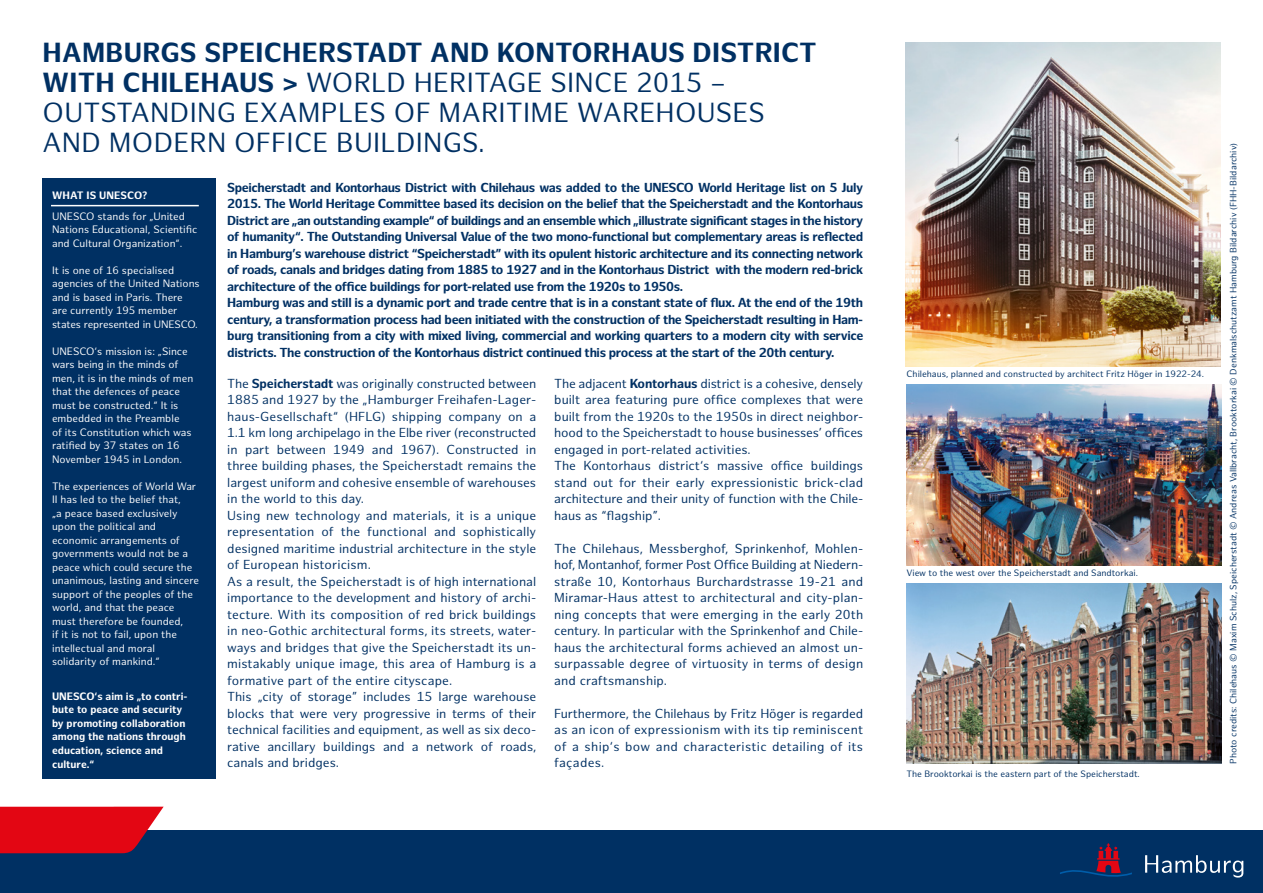
<style>
.page{position:relative;width:1263px;height:893px;background:#fff}
.page>*{position:absolute;margin:0;border:0;box-sizing:border-box;transform-origin:0 0}
.t1{font:27px/30px "Hamburg Sans";letter-spacing:.01em;color:#003063}
.t2{font:12.75px/16.5px "Hamburg Sans";color:#003063}
.t3{font:700 12.75px/16.5px "Hamburg Sans";letter-spacing:-.03em;color:#003063}
.t4{font:10.5px/13.5px "Hamburg Sans";color:#fff}
.t5{font:700 10.5px/13.5px "Hamburg Sans";color:#fff}
.t6{font:9px "Hamburg Sans";color:#003063}
.s1{font-weight:700}
</style>
<div class="page">
<div style="left:43px;top:179px;width:173px;height:600px;background:#003063"></div>
<hr style="left:51px;top:205px;width:148px;height:1px;background:#fff">
<img style="left:906px;top:43px;width:314px;height:324px">
<img style="left:906px;top:384px;width:315px;height:181px">
<img style="left:906px;top:583px;width:315px;height:181px">
<div style="left:0;top:830px;width:1263px;height:63px;background:#003063"></div>
<svg style="left:0;top:807px;width:164px;height:46px;background:#d20f1f"></svg>
<svg style="left:1060px;top:843px;width:72px;height:34px"></svg>
<svg style="left:1145px;top:855px;width:98px;height:23px"></svg>
<h1 class="t1" style="left:43px;top:38px;width:776px"><span class="s1">HAMBURGS SPEICHERSTADT AND KONTORHAUS DISTRICT WITH CHILEHAUS &gt;</span> WORLD HERITAGE SINCE 2015 – OUTSTANDING EXAMPLES OF MARITIME WAREHOUSES AND MODERN OFFICE BUILDINGS.</h1>
<p class="t5" style="left:52px;top:189px;width:97px">WHAT IS UNESCO?</p>
<p class="t4" style="left:52px;top:210px;width:147px">UNESCO stands for „United<br>Nations Educational, Scientific and Cultural Organization“.</p>
<p class="t4" style="left:52px;top:264px;width:149px">It is one of 16 specialised agencies of the United Nations and is based in Paris. There are currently 195 member states represented in UNESCO.</p>
<p class="t4" style="left:52px;top:345px;width:143px">UNESCO‘s mission is: „Since wars being in the minds of men, it is in the minds of men that the defences of peace must be constructed.“ It is embedded in the Preamble<br>of its Constitution which was ratified by 37 states on 16<br>November 1945 in London.</p>
<p class="t4" style="left:52px;top:480px;width:148px">The experiences of World War<br>II has led to the belief that,<br>„a peace based exclusively upon the political and economic arrangements of governments would not be a peace which could secure the unanimous, lasting and sincere support of the peoples of the world, and that the peace must therefore be founded,<br>if it is not to fail, upon the intellectual and moral solidarity of mankind.“</p>
<p class="t5" style="left:52px;top:690px;width:137px">UNESCO‘s aim is „to contri&shy;bute to peace and security by promoting collaboration among the nations through education, science and culture.“</p>
<p class="t3" style="left:227px;top:180px;width:638px">Speicherstadt and Kontorhaus District with Chilehaus was added to the UNESCO World Heritage list on 5 July 2015. The World Heritage Committee based its decision on the belief that the Speicherstadt and the Kontorhaus District are „an outstanding example“ of buildings and an ensemble which „illustrate significant stages in the history of humanity“. The Outstanding Universal Value of the two mono-functional but complementary areas is reflected in Hamburg’s warehouse district “Speicherstadt” with its opulent historic architecture and its connecting network of roads, canals and bridges dating from 1885 to 1927 and in the Kontorhaus District with the modern red-brick architecture of the office buildings for port-related use from the 1920s to 1950s.<br>Hamburg was and still is a dynamic port and trade centre that is in a constant state of flux. At the end of the 19th century, a transformation process had been initiated with the construction of the Speicherstadt resulting in Ham&shy;burg transitioning from a city with mixed living, commercial and working quarters to a modern city with service districts. The construction of the Kontorhaus district continued this process at the start of the 20th century.</p>
<p class="t2" style="left:227px;top:375px;width:310px">The <span class="s1">Speicherstadt</span> was originally constructed between 1885 and 1927 by the „Hamburger Freihafen-Lager&shy;haus-Gesellschaft“ (HFLG) shipping company on a 1.1 km long archipelago in the Elbe river (reconstructed in part between 1949 and 1967). Constructed in three building phases, the Speicherstadt remains the largest uniform and cohesive ensemble of warehouses in the world to this day.<br>Using new technology and materials, it is a unique representation of the functional and sophistically designed maritime industrial architecture in the style of European historicism.<br>As a result, the Speicherstadt is of high international importance to the development and history of archi&shy;tecture. With its composition of red brick buildings in neo-Gothic architectural forms, its streets, water&shy;ways and bridges that give the Speicherstadt its un&shy;mistakably unique image, this area of Hamburg is a formative part of the entire cityscape.<br>This „city of storage” includes 15 large warehouse blocks that were very progressive in terms of their technical facilities and equipment, as well as six deco&shy;rative ancillary buildings and a network of roads, canals and bridges.</p>
<p class="t2" style="left:554px;top:375px;width:310px">The adjacent <span class="s1">Kontorhaus</span> district is a cohesive, densely built area featuring pure office complexes that were built from the 1920s to the 1950s in direct neighbor&shy;hood to the Speicherstadt to house businesses’ offices engaged in port-related activities.<br>The Kontorhaus district‘s massive office buildings stand out for their early expressionistic brick-clad architecture and their unity of function with the Chile&shy;haus as “flagship”.</p>
<p class="t2" style="left:554px;top:540px;width:310px;text-align:justify">The Chilehaus, Messberghof, Sprinkenhof, Mohlen&shy;hof, Montanhof, former Post Office Building at Niedern&shy;straße 10, Kontorhaus Burchardstrasse 19-21 and Miramar-Haus attest to architectural and city-plan&shy;ning concepts that were emerging in the early 20th century. In particular with the Sprinkenhof and Chile&shy;haus the architectural forms achieved an almost un&shy;surpassable degree of virtuosity in terms of design and craftsmanship.</p>
<p class="t2" style="left:554px;top:705px;width:310px;text-align:justify">Furthermore, the Chilehaus by Fritz Höger is regarded as an icon of expressionism with its tip reminiscent of a ship‘s bow and characteristic detailing of its façades.</p>
<p class="t6" style="left:906px;top:369px;width:299px">Chilehaus, planned and constructed by architect Fritz Höger in 1922-24.</p>
<p class="t6" style="left:906px;top:568px;width:233px">View to the west over the Speicherstadt and Sandtorkai.</p>
<p class="t6" style="left:906px;top:768px;width:235px">The Brooktorkai is the eastern part of the Speicherstadt.</p>
<p class="t6" style="left:1228px;top:764px;width:623px;rotate:-90deg">Photo credits: Chilehaus © Maxim Schulz, Speicherstadt © Andreas Vallbracht, Brooktorkai © Denkmalschutzamt Hamburg Bildarchiv (FHH-Bildarchiv)</p>
</div>
